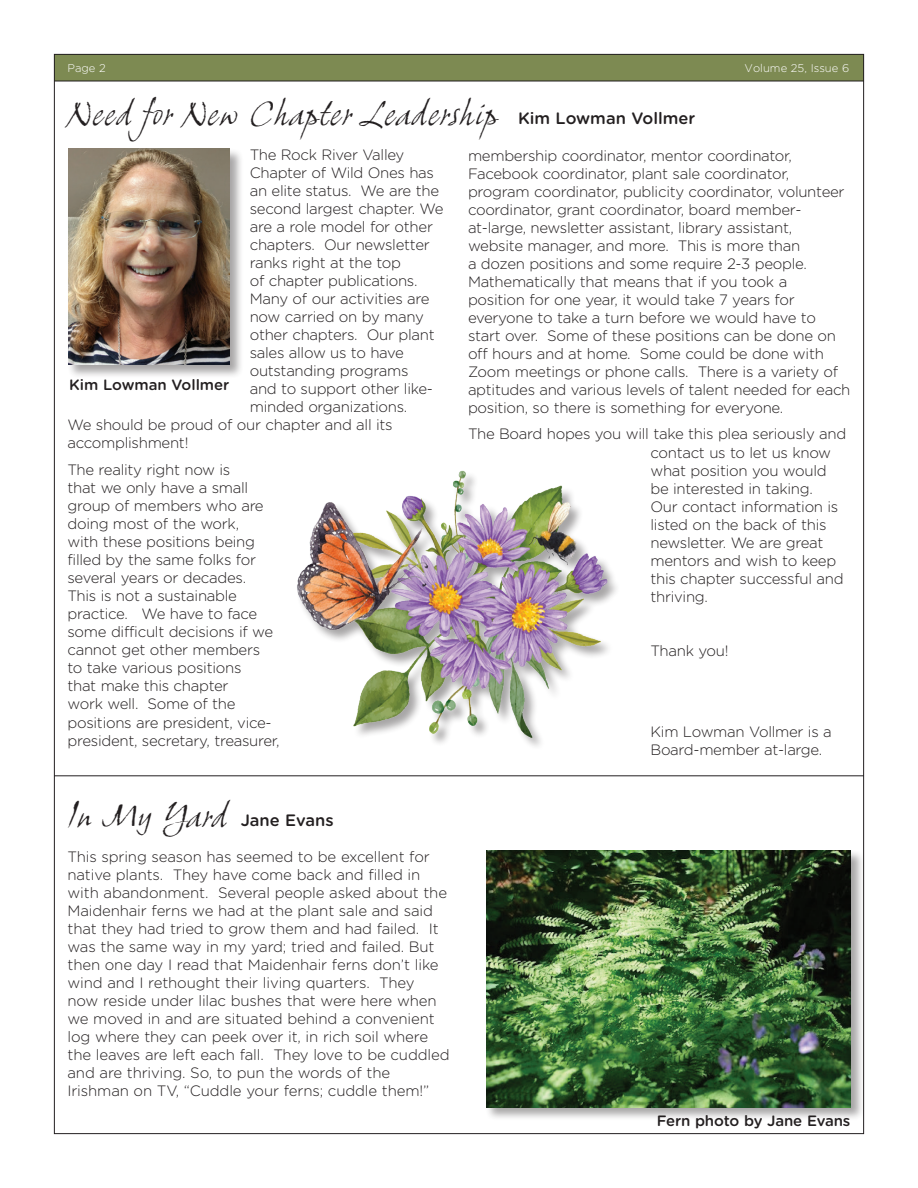
<style>
.page{position:relative;width:918px;height:1188px;background:#fff}
.page>*{position:absolute;margin:0;border:0;box-sizing:border-box;transform-origin:0 0}
.t1{font:italic 33px "Grimshaw Hand ITC";color:#231f20}
.t2{font:500 16.5px "Gotham Rounded";color:#231f20}
.t3{font:300 15px/18px "Gotham Rounded";letter-spacing:-.02em;color:#231f20}
.t4{font:500 15px "Gotham Rounded";letter-spacing:-.01em;color:#231f20}
.t5{font:300 11.25px "Gotham Rounded";color:#fff}
.s1{font-family:"Gotham Rounded";font-weight:500;font-style:normal;font-size:16.5px}
.s2{font-family:"Grimshaw Hand ITC";font-weight:400;font-style:italic;font-size:33px}
</style>
<div class="page">
<div style="left:54px;top:54px;width:810px;height:27px;background:#7d8a52"></div>
<hr style="left:54px;top:81px;width:810px;height:1px;background:#231f20">
<div style="left:67px;top:148px;width:177px;height:231px;background:#231f20;opacity:.4"></div>
<img style="left:68px;top:148px;width:162px;height:216px">
<hr style="left:54px;top:775px;width:810px;height:1px;background:#231f20">
<div style="left:485px;top:850px;width:380px;height:271px;background:#231f20;opacity:.4"></div>
<img style="left:486px;top:850px;width:364px;height:257px">
<img style="left:297px;top:470px;width:320px;height:277px">
<p class="t5" style="left:68px;top:61px;width:40px">Page 2</p>
<p class="t5" style="left:745px;top:61px;width:106px">Volume 25, Issue 6</p>
<h1 class="t1" style="left:68px;top:93px;width:629px">Need for New Chapter Leadership <span class="s1">Kim Lowman Vollmer</span></h1>
<p class="t3" style="left:250px;top:146px;width:156px">The Rock River Valley</p>
<p class="t3" style="left:250px;top:164px;width:186px">Chapter of Wild Ones has</p>
<p class="t3" style="left:250px;top:182px;width:191px">an elite status. We are the</p>
<p class="t3" style="left:250px;top:200px;width:195px">second largest chapter. We</p>
<p class="t3" style="left:250px;top:218px;width:185px">are a role model for other</p>
<p class="t3" style="left:250px;top:236px;width:182px">chapters. Our newsletter</p>
<p class="t3" style="left:250px;top:254px;width:153px">ranks right at the top</p>
<p class="t3" style="left:250px;top:272px;width:169px">of chapter publications.</p>
<p class="t3" style="left:250px;top:290px;width:181px">Many of our activities are</p>
<p class="t3" style="left:250px;top:308px;width:176px">now carried on by many</p>
<p class="t3" style="left:250px;top:326px;width:186px">other chapters. Our plant</p>
<p class="t3" style="left:250px;top:344px;width:156px">sales allow us to have</p>
<p class="t3" style="left:250px;top:362px;width:160px">outstanding programs</p>
<p class="t3" style="left:250px;top:380px;width:185px">and to support other like-</p>
<p class="t3" style="left:250px;top:398px;width:159px">minded organizations.</p>
<p class="t3" style="left:68px;top:416px;width:327px">We should be proud of our chapter and all its</p>
<p class="t3" style="left:68px;top:434px;width:122px">accomplishment!</p>
<p class="t3" style="left:68px;top:461px;width:214px">The reality right now is<br>that we only have a small group of members who are doing most of the work,<br>with these positions being filled by the same folks for several years or decades.<br>This is not a sustainable practice. We have to face some difficult decisions if we cannot get other members<br>to take various positions<br>that make this chapter<br>work well. Some of the positions are president, vice&shy;president, secretary, treasurer,</p>
<p class="t4" style="left:69px;top:374px;width:162px">Kim Lowman Vollmer</p>
<p class="t2" style="left:68px;top:808px;width:268px"><span class="s2">In My Yard</span> Jane Evans</p>
<p class="t3" style="left:68px;top:848px;width:384px">This spring season has seemed to be excellent for native plants. They have come back and filled in with abandonment. Several people asked about the Maidenhair ferns we had at the plant sale and said that they had tried to grow them and had failed. It was the same way in my yard; tried and failed. But then one day I read that Maidenhair ferns don’t like wind and I rethought their living quarters. They<br>now reside under lilac bushes that were here when we moved in and are situated behind a convenient log where they can peek over it, in rich soil where the leaves are left each fall. They love to be cuddled and are thriving. So, to pun the words of the Irishman on TV, “Cuddle your ferns; cuddle them!”</p>
<p class="t3" style="left:468px;top:146px;width:384px">membership coordinator, mentor coordinator, Facebook coordinator, plant sale coordinator, program coordinator, publicity coordinator, volunteer coordinator, grant coordinator, board member&shy;at-large, newsletter assistant, library assistant, website manager, and more. This is more than<br>a dozen positions and some require 2-3 people.<br>Mathematically that means that if you took a<br>position for one year, it would take 7 years for everyone to take a turn before we would have to start over. Some of these positions can be done on off hours and at home. Some could be done with Zoom meetings or phone calls. There is a variety of aptitudes and various levels of talent needed for each position, so there is something for everyone.</p>
<p class="t3" style="left:650px;top:425px;width:197px;text-indent:-182px">The Board hopes you will take this plea seriously and contact us to let us know what position you would be interested in taking.<br>Our contact information is listed on the back of this newsletter. We are great mentors and wish to keep this chapter successful and thriving.</p>
<p class="t3" style="left:650px;top:641px;width:80px">Thank you!</p>
<p class="t3" style="left:650px;top:722px;width:183px">Kim Lowman Vollmer is a<br>Board-member at-large.</p>
<p class="t4" style="left:657px;top:1110px;width:195px">Fern photo by Jane Evans</p>
</div>
